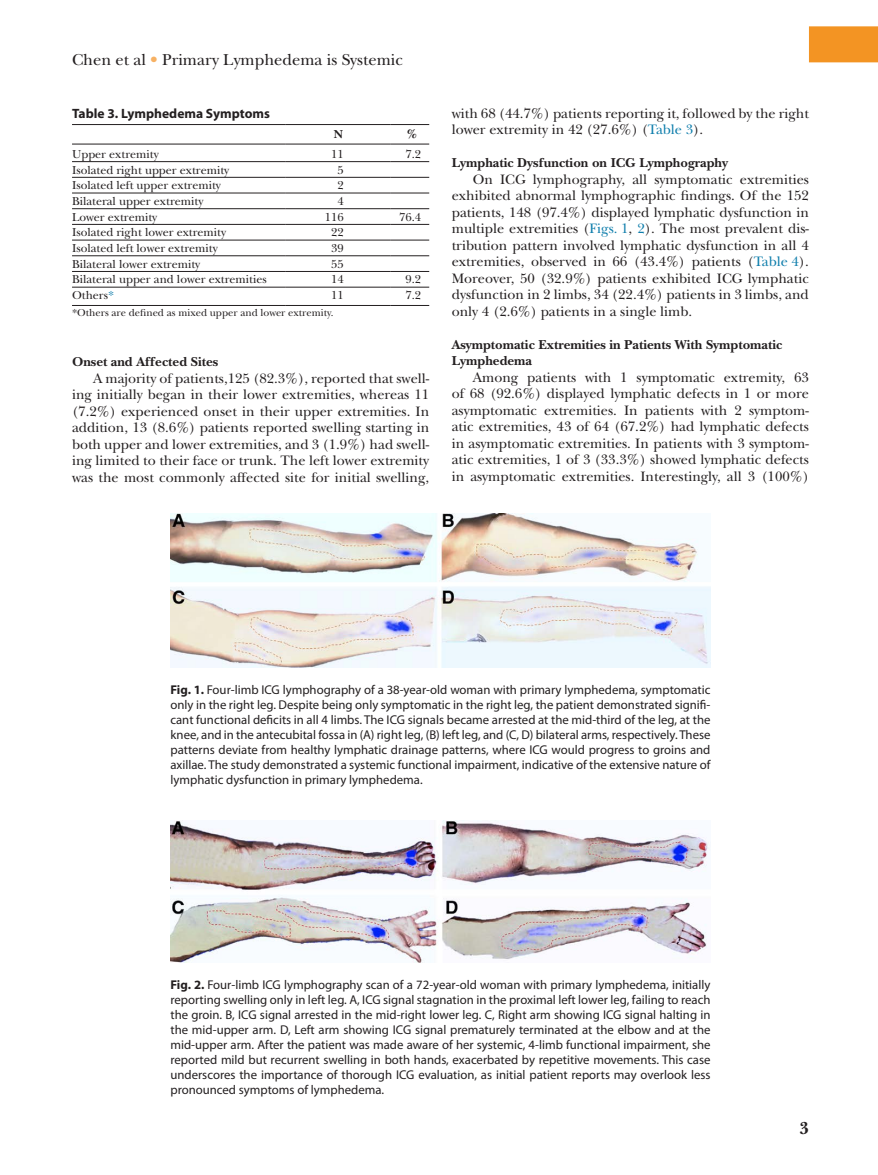
<style>
.page{position:relative;width:878px;height:1175px;background:#fff}
.page>*{position:absolute;margin:0;border:0;box-sizing:border-box;transform-origin:0 0}
.t1{font:700 18px "New Baskerville Std";color:#231f20}
.t2{font:16.5px "New Baskerville Std";color:#231f20}
.t3{font:14.25px/16.5px "New Baskerville Std";color:#231f20;text-align:justify}
.t4{font:700 13.5px/16.5px "New Baskerville Std";color:#231f20}
.t5{font:700 13.5px "Myriad Pro";color:#231f20}
.t6{font:12.75px/15px "Myriad Pro";color:#231f20;text-align:justify}
.t7{font:12px "New Baskerville Std";color:#231f20}
.t8{font:700 12px "New Baskerville Std";color:#231f20}
.t9{font:10.5px "New Baskerville Std";color:#231f20}
.s1{color:#f7b163}
.s2{color:#0f7eac}
.s3{font-weight:700}
</style>
<div class="page">
<div style="left:808px;top:26px;width:70px;height:36px;background:#f39423"></div>
<hr style="left:72px;top:124px;width:213px;height:1px;background:#231f20">
<hr style="left:72px;top:144px;width:213px;height:1px;background:#231f20">
<hr style="left:285px;top:124px;width:105px;height:1px;background:#231f20">
<hr style="left:285px;top:144px;width:105px;height:1px;background:#231f20">
<hr style="left:390px;top:124px;width:39px;height:1px;background:#231f20">
<hr style="left:390px;top:144px;width:39px;height:1px;background:#231f20">
<hr style="left:72px;top:161px;width:213px;height:1px;background:#231f20">
<hr style="left:285px;top:161px;width:105px;height:1px;background:#231f20">
<hr style="left:390px;top:161px;width:39px;height:1px;background:#231f20">
<hr style="left:72px;top:177px;width:213px;height:1px;background:#231f20">
<hr style="left:285px;top:177px;width:105px;height:1px;background:#231f20">
<hr style="left:390px;top:177px;width:39px;height:1px;background:#231f20">
<hr style="left:72px;top:193px;width:213px;height:1px;background:#231f20">
<hr style="left:285px;top:193px;width:105px;height:1px;background:#231f20">
<hr style="left:390px;top:193px;width:39px;height:1px;background:#231f20">
<hr style="left:72px;top:208px;width:213px;height:1px;background:#231f20">
<hr style="left:285px;top:208px;width:105px;height:1px;background:#231f20">
<hr style="left:390px;top:208px;width:39px;height:1px;background:#231f20">
<hr style="left:72px;top:224px;width:213px;height:1px;background:#231f20">
<hr style="left:285px;top:224px;width:105px;height:1px;background:#231f20">
<hr style="left:390px;top:224px;width:39px;height:1px;background:#231f20">
<hr style="left:72px;top:240px;width:213px;height:1px;background:#231f20">
<hr style="left:285px;top:240px;width:105px;height:1px;background:#231f20">
<hr style="left:390px;top:240px;width:39px;height:1px;background:#231f20">
<hr style="left:72px;top:255px;width:213px;height:1px;background:#231f20">
<hr style="left:285px;top:255px;width:105px;height:1px;background:#231f20">
<hr style="left:390px;top:255px;width:39px;height:1px;background:#231f20">
<hr style="left:72px;top:271px;width:213px;height:1px;background:#231f20">
<hr style="left:285px;top:271px;width:105px;height:1px;background:#231f20">
<hr style="left:390px;top:271px;width:39px;height:1px;background:#231f20">
<hr style="left:72px;top:287px;width:213px;height:1px;background:#231f20">
<hr style="left:72px;top:305px;width:213px;height:1px;background:#231f20">
<hr style="left:285px;top:287px;width:105px;height:1px;background:#231f20">
<hr style="left:285px;top:305px;width:105px;height:1px;background:#231f20">
<hr style="left:390px;top:287px;width:39px;height:1px;background:#231f20">
<hr style="left:390px;top:305px;width:39px;height:1px;background:#231f20">
<img style="left:170px;top:513px;width:540px;height:155px">
<img style="left:170px;top:820px;width:539px;height:142px">
<p class="t2" style="left:72px;top:50px;width:332px">Chen et al <span class="s1">•</span> Primary Lymphedema is Systemic</p>
<p class="t5" style="left:72px;top:105px;width:199px">Table 3. Lymphedema Symptoms</p>
<p class="t8" style="left:334px;top:127px;width:11px">N</p>
<p class="t8" style="left:407px;top:127px;width:12px">%</p>
<p class="t7" style="left:72px;top:147px;width:88px">Upper extremity</p>
<p class="t7" style="left:331px;top:147px;width:14px">11</p>
<p class="t7" style="left:405px;top:147px;width:17px">7.2</p>
<p class="t7" style="left:72px;top:163px;width:159px">Isolated right upper extremity</p>
<p class="t7" style="left:337px;top:163px;width:8px">5</p>
<p class="t7" style="left:72px;top:178px;width:150px">Isolated left upper extremity</p>
<p class="t7" style="left:337px;top:178px;width:8px">2</p>
<p class="t7" style="left:72px;top:194px;width:133px">Bilateral upper extremity</p>
<p class="t7" style="left:337px;top:194px;width:8px">4</p>
<p class="t7" style="left:72px;top:210px;width:87px">Lower extremity</p>
<p class="t7" style="left:325px;top:210px;width:20px">116</p>
<p class="t7" style="left:399px;top:210px;width:23px">76.4</p>
<p class="t7" style="left:72px;top:225px;width:156px">Isolated right lower extremity</p>
<p class="t7" style="left:331px;top:225px;width:14px">22</p>
<p class="t7" style="left:72px;top:241px;width:147px">Isolated left lower extremity</p>
<p class="t7" style="left:331px;top:241px;width:14px">39</p>
<p class="t7" style="left:72px;top:257px;width:130px">Bilateral lower extremity</p>
<p class="t7" style="left:331px;top:257px;width:14px">55</p>
<p class="t7" style="left:72px;top:272px;width:196px">Bilateral upper and lower extremities</p>
<p class="t7" style="left:331px;top:272px;width:14px">14</p>
<p class="t7" style="left:405px;top:272px;width:17px">9.2</p>
<p class="t7" style="left:72px;top:288px;width:43px">Others<span class="s2">*</span></p>
<p class="t7" style="left:331px;top:288px;width:14px">11</p>
<p class="t7" style="left:405px;top:288px;width:17px">7.2</p>
<p class="t9" style="left:72px;top:307px;width:263px">*Others are defined as mixed upper and lower extremity.</p>
<p class="t4" style="left:72px;top:353px;width:148px">Onset and Affected Sites</p>
<p class="t3" style="left:72px;top:370px;width:359px;text-indent:21px">A majority of patients,125 (82.3%), reported that swell&shy;ing initially began in their lower extremities, whereas 11 (7.2%) experienced onset in their upper extremities. In addition, 13 (8.6%) patients reported swelling starting in both upper and lower extremities, and 3 (1.9%) had swell&shy;ing limited to their face or trunk. The left lower extremity was the most commonly affected site for initial swelling,</p>
<p class="t3" style="left:452px;top:105px;width:358px">with 68 (44.7%) patients reporting it, followed by the right lower extremity in 42 (27.6%) (<span class="s2">Table 3</span>).</p>
<p class="t4" style="left:452px;top:155px;width:278px">Lymphatic Dysfunction on ICG Lymphography</p>
<p class="t3" style="left:451px;top:171px;width:359px;text-indent:21px">On ICG lymphography, all symptomatic extremities exhibited abnormal lymphographic findings. Of the 152 patients, 148 (97.4%) displayed lymphatic dysfunction in multiple extremities (<span class="s2">Figs. 1</span>, <span class="s2">2</span>). The most prevalent dis&shy;tribution pattern involved lymphatic dysfunction in all 4 extremities, observed in 66 (43.4%) patients (<span class="s2">Table 4</span>).<br>Moreover, 50 (32.9%) patients exhibited ICG lymphatic dysfunction in 2 limbs, 34 (22.4%) patients in 3 limbs, and only 4 (2.6%) patients in a single limb.</p>
<p class="t4" style="left:452px;top:336px;width:332px">Asymptomatic Extremities in Patients With Symptomatic<br>Lymphedema</p>
<p class="t3" style="left:451px;top:369px;width:359px;text-indent:21px">Among patients with 1 symptomatic extremity, 63 of 68 (92.6%) displayed lymphatic defects in 1 or more asymptomatic extremities. In patients with 2 symptom&shy;atic extremities, 43 of 64 (67.2%) had lymphatic defects in asymptomatic extremities. In patients with 3 symptom&shy;atic extremities, 1 of 3 (33.3%) showed lymphatic defects in asymptomatic extremities. Interestingly, all 3 (100%)</p>
<p class="t6" style="left:170px;top:682px;width:541px"><span class="s3">Fig. 1.</span> Four-limb ICG lymphography of a 38-year-old woman with primary lymphedema, symptomatic only in the right leg. Despite being only symptomatic in the right leg, the patient demonstrated signifi&shy;cant functional deficits in all 4 limbs. The ICG signals became arrested at the mid-third of the leg, at the knee, and in the antecubital fossa in (A) right leg, (B) left leg, and (C, D) bilateral arms, respectively. These patterns deviate from healthy lymphatic drainage patterns, where ICG</p>
<p class="t6" style="left:170px;top:742px;width:541px;text-indent:381px">would progress to groins and axillae. The study demonstrated a systemic functional impairment, indicative of the extensive nature of lymphatic dysfunction in primary lymphedema.</p>
<p class="t6" style="left:170px;top:977px;width:541px;text-indent:114px">lymphography scan of a 72-year-old woman with primary lymphedema, initially reporting swelling only in left leg. A, ICG signal stagnation in the proximal left lower leg, failing to reach the groin. B, ICG</p>
<p class="t6" style="left:170px;top:977px;width:99px"><span class="s3">Fig. 2.</span> Four-limb ICG</p>
<p class="t6" style="left:260px;top:1007px;width:350px">signal arrested in the mid-right lower leg. C, Right arm showing ICG</p>
<p class="t6" style="left:624px;top:1007px;width:87px">signal halting in</p>
<p class="t6" style="left:170px;top:1022px;width:229px">the mid-upper arm. D, Left arm showing ICG</p>
<p class="t6" style="left:170px;top:1022px;width:541px;text-indent:244px">signal prematurely terminated at the elbow and at the mid-upper arm. After the patient was made aware of her systemic, 4-limb functional impairment, she reported mild but recurrent swelling in both hands, exacerbated by repetitive movements. This case underscores the importance of thorough ICG</p>
<p class="t6" style="left:418px;top:1066px;width:294px">evaluation, as initial patient reports may overlook less</p>
<p class="t6" style="left:170px;top:1081px;width:215px">pronounced symptoms of lymphedema.</p>
<h1 class="t1" style="left:799px;top:1118px;width:11px">3</h1>
</div>
